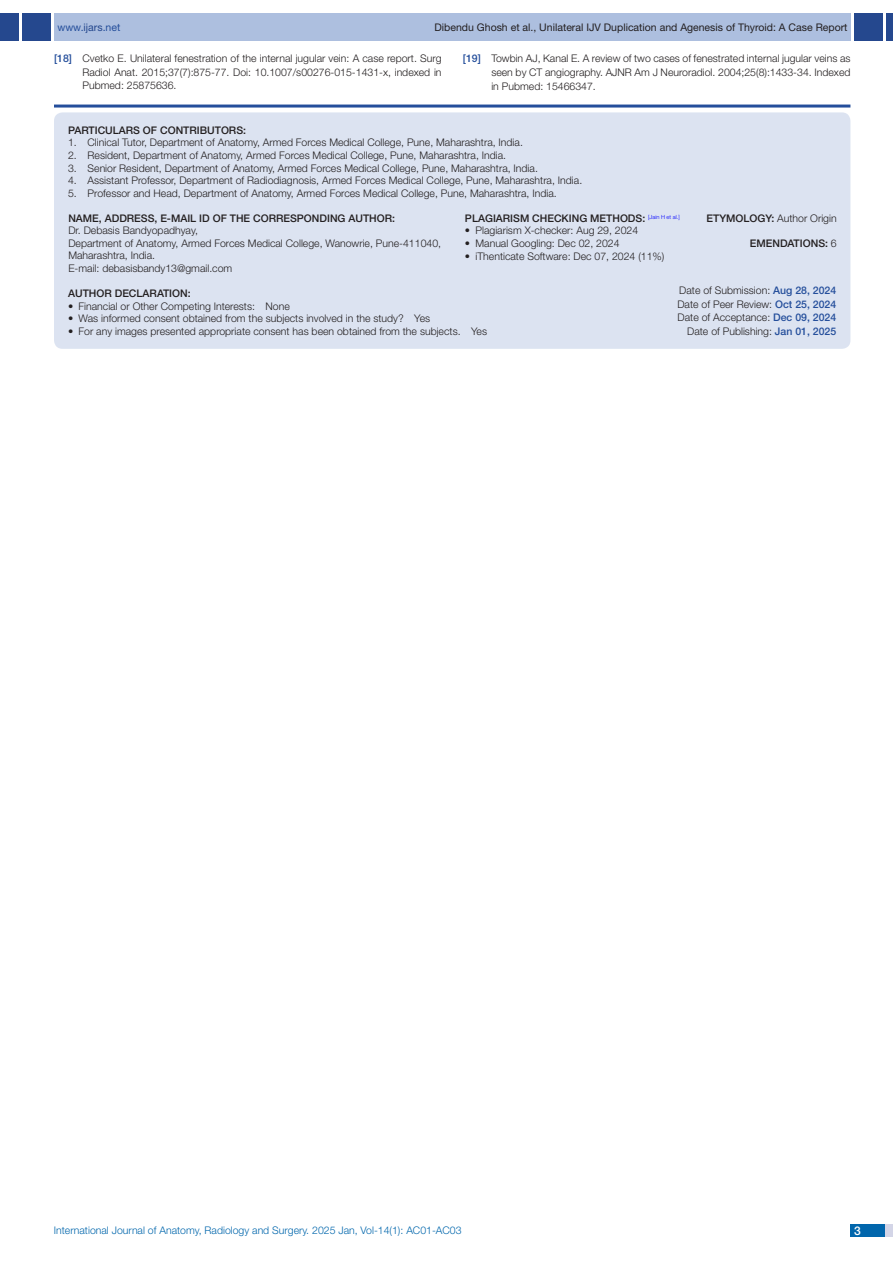
<style>
.page{position:relative;width:893px;height:1263px;background:#fff}
.page>*{position:absolute;margin:0;border:0;box-sizing:border-box;transform-origin:0 0}
.t1{font:500 12px "Helvetica Neue";color:#fff}
.Partic_Contri_Txt{font:300 10.5px/13.5px "Helvetica Neue";color:#231f20;text-align:justify}
.Partic_Contri_Head{font:500 10.5px "Helvetica Neue";color:#231f20}
.tb_txt{font:300 10.5px "Helvetica Neue";color:#231f20}
.t2{font:300 10.5px "Helvetica Neue";color:#0166ac}
.t3{font:10.5px "Helvetica Neue";color:#231f20}
.Partic_Contri_Head-2{font:300 10.5px "Helvetica Neue";color:#231f20}
.t4{font:10.5px "Helvetica Neue";color:#244e9b}
.s1{color:#25488e}
.s2{font-weight:500;color:#244e9b}
.s3{font-weight:500}
.s4{font-weight:300}
</style>
<div class="page">
<div style="left:54px;top:13px;width:796px;height:28px;background:#adbfdf"></div>
<div style="left:0;top:13px;width:19px;height:28px;background:#25488e"></div>
<div style="left:22px;top:13px;width:29px;height:28px;background:#25488e"></div>
<div style="left:886px;top:13px;width:7px;height:28px;background:#25488e"></div>
<div style="left:854px;top:13px;width:29px;height:28px;background:#25488e"></div>
<div style="left:850px;top:1224px;width:43px;height:13px;background:#d3d5e7"></div>
<div style="left:850px;top:1224px;width:35px;height:13px;background:#0166ac"></div>
<div style="left:54px;top:112px;width:796px;height:237px;background:#dce3f1;border-radius:9px"></div>
<hr style="left:54px;top:105px;width:796px;height:3px;background:#244e9b">
<p class="t4" style="left:57px;top:21px;width:64px">www.<span class="s1">ijars</span>.net</p>
<p class="t3" style="left:434px;top:21px;width:415px">Dibendu Ghosh et al., Unilateral IJV Duplication and Agenesis of Thyroid: A Case Report</p>
<p class="Partic_Contri_Txt" style="left:82px;top:52px;width:361px;text-indent:-28px"><span class="s2">[18]</span> Cvetko E. Unilateral fenestration of the internal jugular vein: A case report. Surg Radiol Anat. 2015;37(7):875-77. Doi: 10.1007/s00276-015-1431-x, indexed in Pubmed: 25875636.</p>
<p class="Partic_Contri_Txt" style="left:491px;top:51px;width:361px;text-indent:-28px"><span class="s2">[19]</span> Towbin AJ, Kanal E. A review of two cases of fenestrated internal jugular veins as seen by CT angiography. AJNR Am J Neuroradiol. 2004;25(8):1433-34. Indexed in Pubmed: 15466347.</p>
<p class="Partic_Contri_Head" style="left:68px;top:124px;width:129px">PARTICULARS OF CONTRIBU</p>
<p class="Partic_Contri_Head" style="left:215px;top:124px;width:33px">TORS:</p>
<p class="Partic_Contri_Txt" style="left:68px;top:136px;width:456px">1. Clinical Tutor, Department of Anatomy, Armed Forces Medical College, Pune, Maharashtra, India.</p>
<p class="Partic_Contri_Txt" style="left:68px;top:148px;width:440px">2. Resident, Department of Anatomy, Armed Forces Medical College, Pune, Maharashtra, India.</p>
<p class="Partic_Contri_Txt" style="left:68px;top:161px;width:471px">3. Senior Resident, Department of Anatomy, Armed Forces Medical College, Pune, Maharashtra, India.</p>
<p class="Partic_Contri_Txt" style="left:68px;top:173px;width:516px">4. Assistant Professor, Department of Radiodiagnosis, Armed Forces Medical College, Pune, Maharashtra, India.</p>
<p class="Partic_Contri_Txt" style="left:68px;top:186px;width:490px">5. Professor and Head, Department of Anatomy, Armed Forces Medical College, Pune, Maharashtra, India.</p>
<p class="Partic_Contri_Head" style="left:465px;top:212px;width:216px">PLAGIARISM CHECKING METHODS: <sup>[Jain</sup> <sup>H</sup> <sup>et</sup> <sup>al.]</sup></p>
<p class="tb_txt" style="left:465px;top:224px;width:175px">• Plagiarism X-checker: Aug 29, 2024</p>
<p class="tb_txt" style="left:465px;top:237px;width:156px">• Manual Googling: Dec 02, 2024</p>
<p class="tb_txt" style="left:465px;top:249px;width:201px">• iThenticate Software: Dec 07, 2024 (11%)</p>
<p class="Partic_Contri_Head" style="left:68px;top:212px;width:201px">NAME, ADDRESS, E-MAIL ID OF THE CORRE</p>
<p class="Partic_Contri_Head" style="left:290px;top:212px;width:15px">SPON</p>
<p class="Partic_Contri_Head" style="left:319px;top:212px;width:59px">DIN G AUTHOR</p>
<p class="Partic_Contri_Head" style="left:392px;top:212px;width:4px">:</p>
<p class="Partic_Contri_Txt" style="left:68px;top:224px;width:131px">Dr. Debasis Bandyopadhyay,</p>
<p class="Partic_Contri_Txt" style="left:68px;top:237px;width:374px;line-height:12.6px">Department of Anatomy, Armed Forces Medical College, Wanowrie, Pune-411040,<br>Maharashtra, India.</p>
<p class="Partic_Contri_Txt" style="left:68px;top:261px;width:165px">E-mail: debasisbandy13@gmail.com</p>
<p class="Partic_Contri_Head-2" style="left:707px;top:212px;width:132px"><span class="s3">ETYMOLOGY:</span> Author Origin</p>
<p class="Partic_Contri_Head" style="left:750px;top:237px;width:38px">EMENDAT</p>
<p class="Partic_Contri_Head" style="left:800px;top:237px;width:38px">IONS: <span class="s4">6</span></p>
<p class="Partic_Contri_Head" style="left:68px;top:287px;width:124px">AUTHOR DEC LARATION:</p>
<p class="Partic_Contri_Txt" style="left:68px;top:299px;width:223px">• Financial or Other Competing Interests: None</p>
<p class="Partic_Contri_Txt" style="left:68px;top:311px;width:364px">• Was informed consent obtained from the subjects involved in the study? Yes</p>
<p class="Partic_Contri_Txt" style="left:68px;top:324px;width:420px">• For any images presented appropriate consent has been obtained from the subjects. Yes</p>
<p class="Partic_Contri_Txt" style="left:679px;top:283px;width:158px">Date of Submission: <span class="s2">AUG 28, 2024</span></p>
<p class="Partic_Contri_Txt" style="left:677px;top:297px;width:160px">Date of Peer Review: <span class="s2">OCT 25, 2024</span></p>
<p class="Partic_Contri_Txt" style="left:678px;top:310px;width:160px">Date of Acceptance: <span class="s2">DEC 09, 2024</span></p>
<p class="Partic_Contri_Txt" style="left:687px;top:324px;width:150px">Date of Publishing: <span class="s2">JAN 01, 2025</span></p>
<p class="t2" style="left:54px;top:1224px;width:409px">International Journal of Anatomy, Radiology and Surgery. 2025 Jan, Vol-14(1): AC01-AC03</p>
<p class="t1" style="left:854px;top:1223px;width:8px">3</p>
</div>
